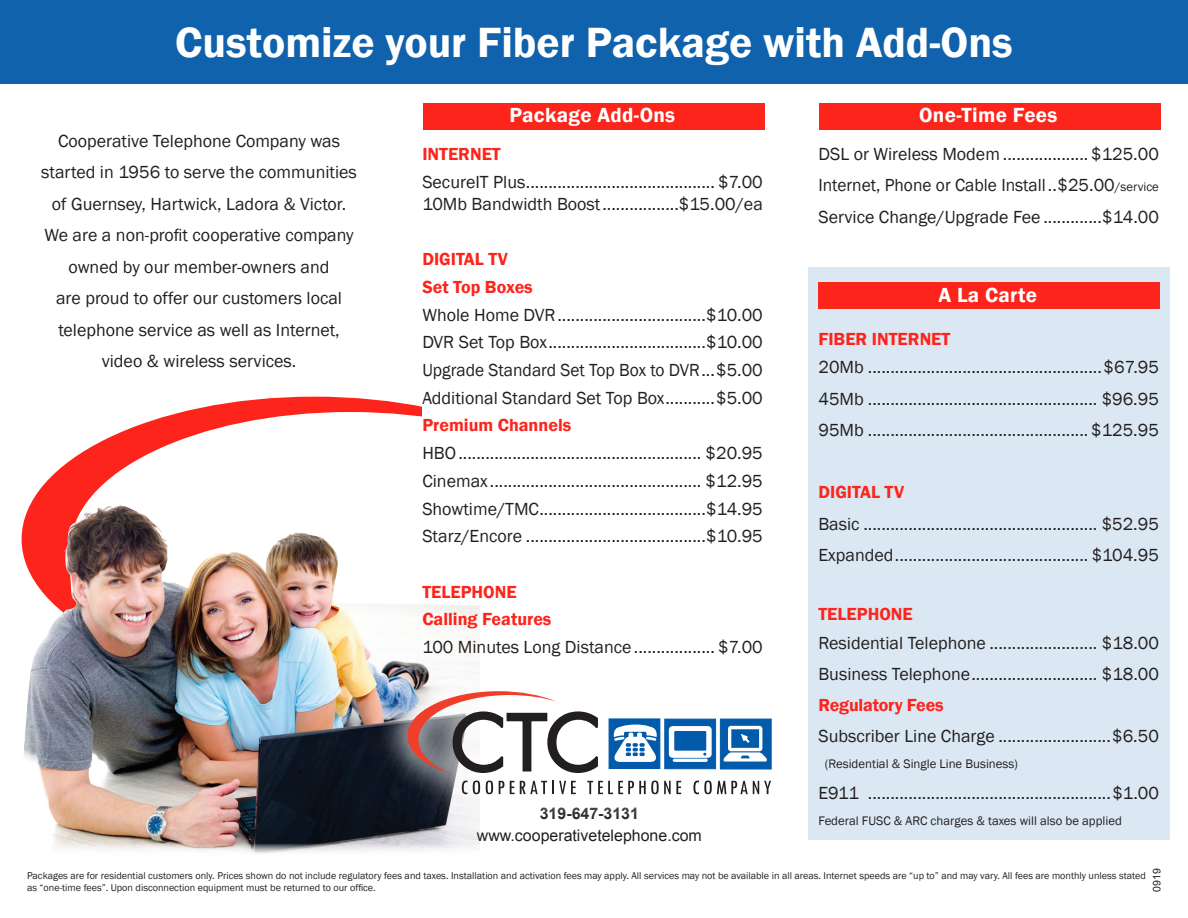
<style>
.page{position:relative;width:1188px;height:918px;background:#fff}
.page>*{position:absolute;margin:0;border:0;box-sizing:border-box;transform-origin:0 0}
.t1{font:600 43.5px "Franklin Gothic";color:#fff}
.t2{font:600 21px "Franklin Gothic";letter-spacing:.015em;color:#fff}
.t3{font:18px/31.5px "Franklin Gothic";color:#231f20;text-align:center}
.t4{font:600 18px "Franklin Gothic";color:#fd241b}
.t5{font:15.9px "Arial";color:#231f20}
.t6{font:700 15.9px "Arial";color:#231f20}
.t7{font:12.75px "Franklin Gothic";color:#231f20}
.t8{font:10.5px "Arial";color:#231f20}
.t9{font:10.2px/12.1px "Franklin Gothic";color:#231f20}
.s1{font-size:12.75px}
</style>
<div class="page">
<div style="left:22px;top:397px;width:585px;height:285px;background:#fd241b;border-radius:50%"></div>
<div style="left:70px;top:412px;width:559px;height:272px;background:#fff;border-radius:50%"></div>
<div style="left:809px;top:267px;width:361px;height:573px;background:#dbe8f3"></div>
<div style="left:818px;top:282px;width:342px;height:27px;background:#fd241b"></div>
<div style="left:0;top:0;width:1188px;height:83px;background:#1062ac"></div>
<div style="left:819px;top:103px;width:342px;height:27px;background:#fd241b"></div>
<img style="left:23px;top:505px;width:457px;height:348px">
<div style="left:422px;top:406px;width:160px;height:67px;background:#fff"></div>
<div style="left:376px;top:660px;width:427px;height:166px;background:#fff;opacity:.75"></div>
<svg style="left:407px;top:691px;width:193px;height:83px"></svg>
<div style="left:609px;top:719px;width:51px;height:50px;background:#015aaa;border:1px solid #015aaa"></div>
<svg style="left:613px;top:725px;width:44px;height:37px"></svg>
<div style="left:665px;top:719px;width:51px;height:50px;background:#015aaa;border:1px solid #015aaa"></div>
<div style="left:720px;top:719px;width:51px;height:50px;background:#015aaa;border:1px solid #015aaa"></div>
<svg style="left:724px;top:726px;width:43px;height:36px"></svg>
<svg style="left:669px;top:726px;width:43px;height:36px"></svg>
<svg style="left:462px;top:781px;width:5px;height:13px"></svg>
<svg style="left:473px;top:781px;width:7px;height:13px"></svg>
<svg style="left:486px;top:781px;width:7px;height:13px"></svg>
<svg style="left:499px;top:781px;width:5px;height:13px"></svg>
<svg style="left:510px;top:781px;width:66px;height:13px"></svg>
<svg style="left:587px;top:781px;width:94px;height:13px"></svg>
<svg style="left:693px;top:781px;width:78px;height:13px"></svg>
<div style="left:423px;top:103px;width:342px;height:27px;background:#fd241b"></div>
<p class="t1" style="left:175px;top:16px;width:839px">Customize your Fiber Package with Add-Ons</p>
<p class="t3" style="left:41px;top:125px;width:317px">Cooperative Telephone Company was started in 1956 to serve the communities of Guernsey, Hartwick, Ladora &amp; Victor.<br>We are a non-profit cooperative company owned by our member-owners and<br>are proud to offer our customers local telephone service as well as Internet, video &amp; wireless services.</p>
<p class="t2" style="left:509px;top:102px;width:167px">Package Add-Ons</p>
<p class="t4" style="left:422px;top:143px;width:80px">INTERNET</p>
<p class="t3" style="left:422px;top:171px;width:342px;line-height:22.5px;text-align:left">SecureIT Plus.......................................... $7.00<br>10Mb Bandwidth Boost.................$15.00/ea</p>
<p class="t4" style="left:422px;top:248px;width:87px">DIGITAL TV</p>
<p class="t4" style="left:422px;top:276px;width:112px">Set Top Boxes</p>
<p class="t3" style="left:422px;top:299px;width:342px">Whole Home DVR.................................$10.00</p>
<p class="t3" style="left:422px;top:327px;width:342px">DVR Set Top Box...................................$10.00</p>
<p class="t3" style="left:422px;top:355px;width:342px">Upgrade Standard Set Top Box to DVR...$5.00</p>
<p class="t3" style="left:422px;top:382px;width:342px">Additional Standard Set Top Box...........$5.00</p>
<p class="t4" style="left:422px;top:414px;width:150px">Premium Channels</p>
<p class="t3" style="left:422px;top:438px;width:342px">HBO...................................................... $20.95</p>
<p class="t3" style="left:422px;top:465px;width:342px">Cinemax ............................................... $12.95</p>
<p class="t3" style="left:422px;top:493px;width:342px">Showtime/TMC.....................................$14.95</p>
<p class="t3" style="left:422px;top:521px;width:342px">Starz/Encore ........................................$10.95</p>
<p class="t4" style="left:422px;top:580px;width:96px">TELEPHONE</p>
<p class="t4" style="left:422px;top:608px;width:131px">Calling Features</p>
<p class="t3" style="left:422px;top:632px;width:342px">100 Minutes Long Distance.................. $7.00</p>
<p class="t6" style="left:540px;top:803px;width:101px">319-647-3131</p>
<p class="t5" style="left:477px;top:825px;width:226px">www.cooperativetelephone.com</p>
<p class="t2" style="left:919px;top:102px;width:140px">One-Time Fees</p>
<p class="t3" style="left:818px;top:138px;width:342px">DSL or Wireless Modem ................... $125.00</p>
<p class="t3" style="left:818px;top:170px;width:342px">Internet, Phone or Cable Install..$25.00<span class="s1">/service</span></p>
<p class="t3" style="left:818px;top:201px;width:342px">Service Change/Upgrade Fee .............$14.00</p>
<p class="t2" style="left:938px;top:282px;width:100px">A La Carte</p>
<p class="t4" style="left:818px;top:328px;width:133px">FIBER INTERNET</p>
<p class="t3" style="left:818px;top:352px;width:342px">20Mb ....................................................$67.95</p>
<p class="t3" style="left:818px;top:383px;width:342px">45Mb ................................................... $96.95</p>
<p class="t3" style="left:818px;top:414px;width:342px">95Mb ................................................. $125.95</p>
<p class="t4" style="left:818px;top:481px;width:87px">DIGITAL TV</p>
<p class="t3" style="left:818px;top:508px;width:342px">Basic .................................................... $52.95</p>
<p class="t3" style="left:818px;top:539px;width:342px">Expanded........................................... $104.95</p>
<p class="t4" style="left:818px;top:603px;width:96px">TELEPHONE</p>
<p class="t3" style="left:818px;top:628px;width:342px">Residential Telephone ........................ $18.00</p>
<p class="t3" style="left:818px;top:659px;width:342px">Business Telephone............................ $18.00</p>
<p class="t4" style="left:818px;top:694px;width:127px">Regulatory Fees</p>
<p class="t3" style="left:818px;top:721px;width:342px">Subscriber Line Charge .........................$6.50</p>
<p class="t7" style="left:825px;top:756px;width:195px">(Residential &amp; Single Line Business)</p>
<p class="t3" style="left:818px;top:778px;width:342px">E911 ......................................................$1.00</p>
<p class="t7" style="left:818px;top:812px;width:305px">Federal FUSC &amp; ARC charges &amp; taxes will also be applied</p>
<p class="t8" style="left:1150px;top:892px;width:25px;rotate:-90deg">0919</p>
<p class="t9" style="left:27px;top:870px;width:1120px">Packages are for residential customers only. Prices shown do not include regulatory fees and taxes. Installation and activation fees may apply. All services may not be available in all areas. Internet speeds are “up to” and may vary. All fees are monthly unless stated as “one-time fees”. Upon disconnection equipment must be returned to our office.</p>
</div>
